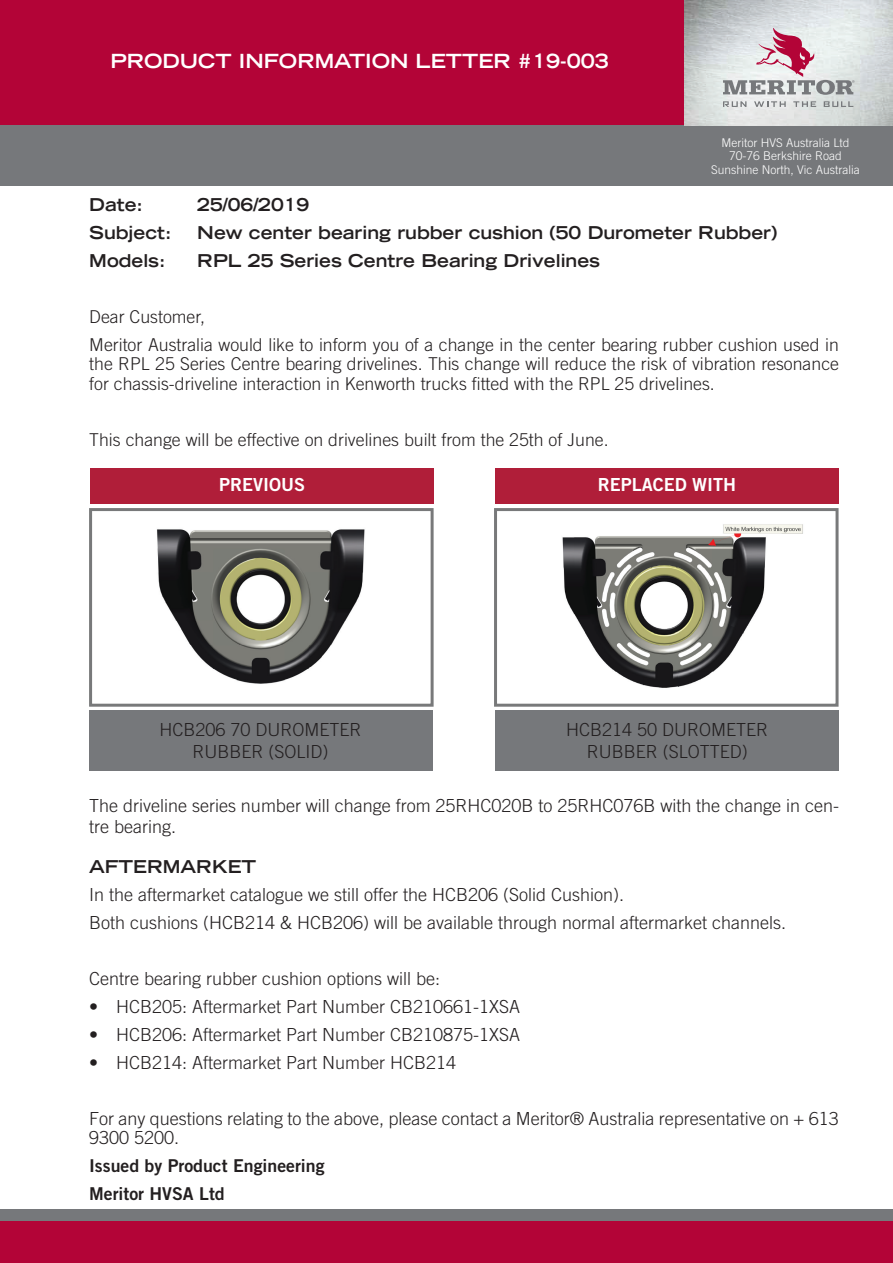
<style>
.page{position:relative;width:893px;height:1263px;background:#fff}
.page>*{position:absolute;margin:0;border:0;box-sizing:border-box;transform-origin:0 0}
.t1{font:700 expanded 19.5px "Trade Gothic LT Std";color:#fff}
.t2{font:300 18px/21.6px "Trade Gothic LT Std";color:#231f20}
.t3{font:18px "Trade Gothic LT Std Bd 2";color:#fff}
.t4{font:300 17.7px/28px "Trade Gothic LT Std";color:#231f20}
.t5{font:700 expanded 17.7px "Trade Gothic LT Std";color:#231f20}
.t6{font:17.7px/28px "Trade Gothic LT Std Bd 2";color:#231f20}
.t7{font:300 12px/13.5px "Trade Gothic LT Std";color:#fff;text-align:center}
</style>
<div class="page">
<div style="left:0;top:0;width:685px;height:125px;background:#b30437"></div>
<div style="left:0;top:125px;width:893px;height:61px;background:#76787b"></div>
<div style="left:0;top:1220px;width:893px;height:43px;background:#b30437"></div>
<div style="left:0;top:1209px;width:893px;height:11px;background:#76787b"></div>
<img style="left:685px;top:0;width:208px;height:125px">
<div style="left:89px;top:710px;width:343px;height:61px;background:#76787b"></div>
<div style="left:496px;top:710px;width:343px;height:61px;background:#76787b"></div>
<div style="left:89px;top:508px;width:345px;height:199px;border:3px solid #78797a"></div>
<div style="left:91px;top:468px;width:343px;height:36px;background:#b01e39"></div>
<div style="left:494px;top:508px;width:344px;height:199px;border:3px solid #78797a"></div>
<div style="left:495px;top:468px;width:343px;height:36px;background:#b01e39"></div>
<img style="left:157px;top:529px;width:208px;height:155px">
<img style="left:562px;top:524px;width:241px;height:164px">
<svg style="left:723px;top:101px;width:23px;height:6px"></svg>
<svg style="left:754px;top:101px;width:32px;height:6px"></svg>
<svg style="left:793px;top:101px;width:23px;height:6px"></svg>
<svg style="left:824px;top:101px;width:29px;height:6px"></svg>
<svg style="left:723px;top:28px;width:132px;height:67px;background:#d1c3c9"></svg>
<p class="t1" style="left:111px;top:48px;width:500px">PRODUCT INFORMATION LETTER #19-003</p>
<p class="t7" style="left:711px;top:136px;width:150px">Meritor HVS Australia Ltd<br>70-76 Berkshire Road<br>Sunshine North, Vic Australia</p>
<p class="t5" style="left:89px;top:193px;width:55px">Date:</p>
<p class="t5" style="left:197px;top:193px;width:114px">25/06/2019</p>
<p class="t5" style="left:89px;top:221px;width:84px">Subject:</p>
<p class="t5" style="left:197px;top:221px;width:581px">New center bearing rubber cushion (50 Durometer Rubber)</p>
<p class="t5" style="left:89px;top:249px;width:78px">Models:</p>
<p class="t5" style="left:197px;top:249px;width:404px">RPL 25 Series Centre Bearing Drivelines</p>
<p class="t4" style="left:89px;top:302px;width:751px">Dear Customer,<br>Meritor Australia would like to inform you of a change in the center bearing rubber cushion used in</p>
<p class="t4" style="left:89px;top:354px;width:751px;line-height:19.5px">the RPL 25 Series Centre bearing drivelines. This change will reduce the risk of vibration resonance for chassis-driveline interaction in Kenworth trucks fitted with the RPL 25 drivelines.</p>
<p class="t4" style="left:89px;top:425px;width:521px">This change will be effective on drivelines built from the 25th of June.</p>
<p class="t3" style="left:219px;top:473px;width:88px">PREVIOUS</p>
<p class="t3" style="left:598px;top:473px;width:140px">REPLACED WITH</p>
<p class="t2" style="left:160px;top:719px;width:204px;text-align:center">HCB206 70 DUROMETER<br>RUBBER (SOLID)</p>
<p class="t2" style="left:566px;top:719px;width:204px;text-align:center">HCB214 50 DUROMETER<br>RUBBER (SLOTTED)</p>
<p class="t2" style="left:89px;top:794px;width:751px">The driveline series number will change from 25RHC020B to 25RHC076B with the change in cen&shy;tre bearing.</p>
<p class="t5" style="left:89px;top:855px;width:169px">AFTERMARKET</p>
<p class="t2" style="left:89px;top:880px;width:699px;line-height:28px">In the aftermarket catalogue we still offer the HCB206 (Solid Cushion).<br>Both cushions (HCB214 &amp; HCB206) will be available through normal aftermarket channels.</p>
<p class="t2" style="left:89px;top:967px;width:353px">Centre bearing rubber cushion options will be:</p>
<p class="t2" style="left:89px;top:995px;width:433px">• HCB205: Aftermarket Part Number CB210661-1XSA</p>
<p class="t2" style="left:89px;top:1023px;width:433px">• HCB206: Aftermarket Part Number CB210875-1XSA</p>
<p class="t2" style="left:89px;top:1051px;width:369px">• HCB214: Aftermarket Part Number HCB214</p>
<p class="t2" style="left:89px;top:1108px;width:751px;line-height:19.5px">For any questions relating to the above, please contact a Meritor® Australia representative on + 613<br>9300 5200.</p>
<p class="t6" style="left:89px;top:1151px;width:237px">Issued by Product Engineering<br>Meritor HVSA Ltd</p>
</div>
